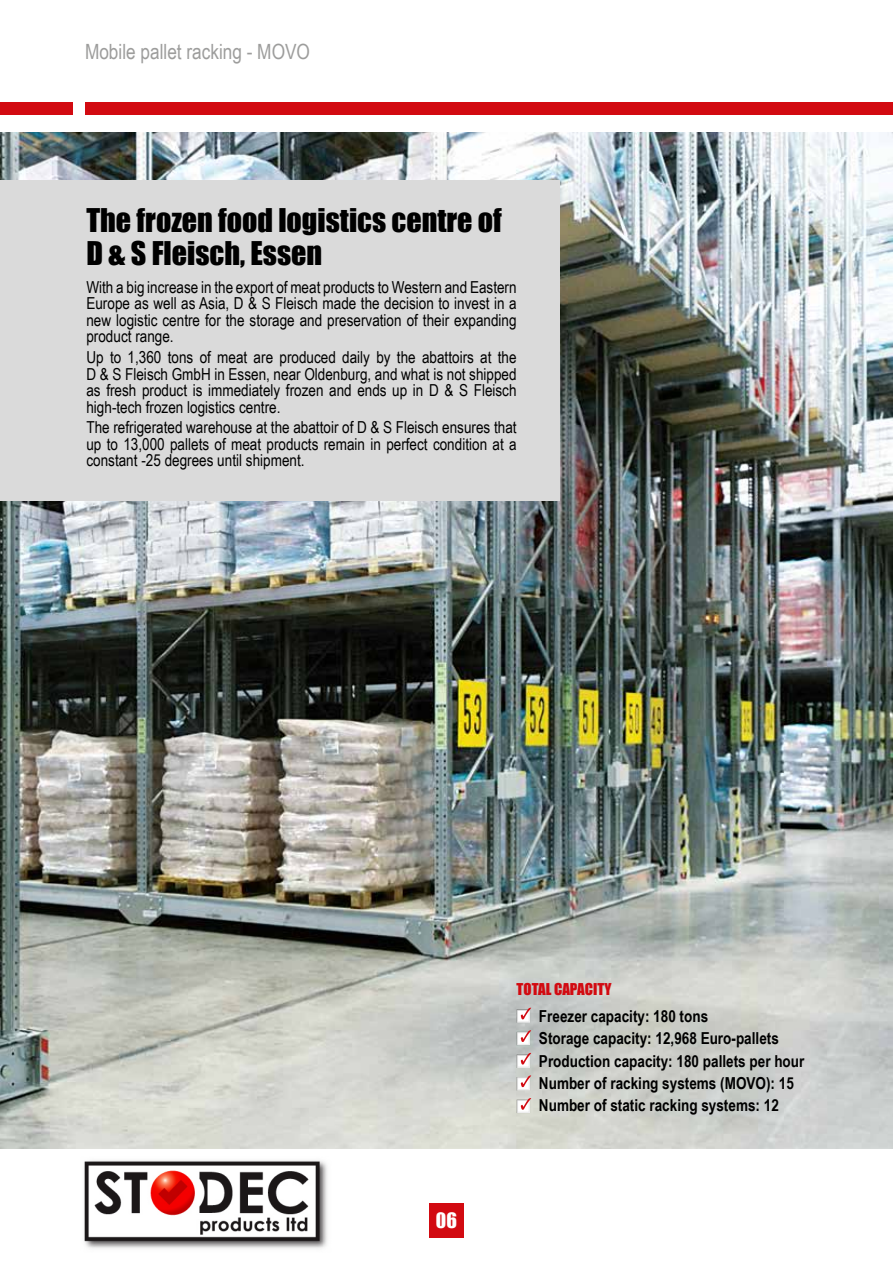
<style>
.page{position:relative;width:893px;height:1263px;background:#fff}
.page>*{position:absolute;margin:0;border:0;box-sizing:border-box;transform-origin:0 0}
.t1{font:30px/33px "Impact";color:#000}
.t2{font:21px "Arial Narrow";color:#9d9d9c}
.t3{font:19.5px "Impact";color:#fff}
.t4{font:16.5px/16.5px "Arial Narrow";color:#000;text-align:justify}
.t5{font:700 16.5px/22.2px "Arial Narrow";color:#000}
.t6{font:15px "Impact";color:#d20a11}
</style>
<div class="page">
<div style="left:85px;top:102px;width:807px;height:13px;background:#d20a11"></div>
<div style="left:0;top:102px;width:72px;height:13px;background:#d20a11"></div>
<div style="left:429px;top:1203px;width:34px;height:34px;background:#d20a11"></div>
<hr style="left:892px;top:134px;width:1px;height:253px;background:#575756">
<img style="left:0;top:133px;width:892px;height:1015px">
<div style="left:0;top:181px;width:560px;height:320px;background:#dadada"></div>
<div style="left:515px;top:1007px;width:17px;height:16px;background:#000;opacity:.5"></div>
<svg style="left:521px;top:1008px;width:10px;height:11px"></svg>
<div style="left:515px;top:1029px;width:17px;height:17px;background:#000;opacity:.5"></div>
<svg style="left:521px;top:1030px;width:10px;height:12px"></svg>
<div style="left:515px;top:1052px;width:17px;height:17px;background:#000;opacity:.5"></div>
<svg style="left:521px;top:1053px;width:10px;height:11px"></svg>
<div style="left:515px;top:1075px;width:17px;height:16px;background:#000;opacity:.5"></div>
<svg style="left:521px;top:1075px;width:10px;height:12px"></svg>
<div style="left:515px;top:1097px;width:17px;height:17px;background:#000;opacity:.5"></div>
<svg style="left:521px;top:1098px;width:10px;height:12px"></svg>
<img style="left:84px;top:1160px;width:243px;height:89px">
<p class="t2" style="left:85px;top:39px;width:226px">Mobile pallet racking - MOVO</p>
<h1 class="t1" style="left:86px;top:204px;width:417px">The frozen food logistics centre of<br>D &amp; S Fleisch, Essen</h1>
<p class="t4" style="left:86px;top:279px;width:432px">With a big increase in the export of meat products to Western and Eastern Europe as well as Asia, D &amp; S Fleisch made the decision to invest in a new logistic centre for the storage and preservation of their expanding product range.</p>
<p class="t4" style="left:86px;top:349px;width:432px">Up to 1,360 tons of meat are produced daily by the abattoirs at the D &amp; S Fleisch GmbH in Essen, near Oldenburg, and what is not shipped as fresh product is immediately frozen and ends up in D &amp; S Fleisch high-tech frozen logistics centre.</p>
<p class="t4" style="left:86px;top:419px;width:432px">The refrigerated warehouse at the abattoir of D &amp; S Fleisch ensures that up to 13,000 pallets of meat products remain in perfect condition at a constant -25 degrees until shipment.</p>
<p class="t6" style="left:517px;top:980px;width:97px">TOTAL CAPACITY</p>
<p class="t3" style="left:436px;top:1208px;width:23px">06</p>
<p class="t5" style="left:539px;top:1005px;width:267px">Freezer capacity: 180 tons<br>Storage capacity: 12,968 Euro-pallets Production capacity: 180 pallets per hour Number of racking systems (MOVO): 15<br>Number of static racking systems: 12</p>
</div>
